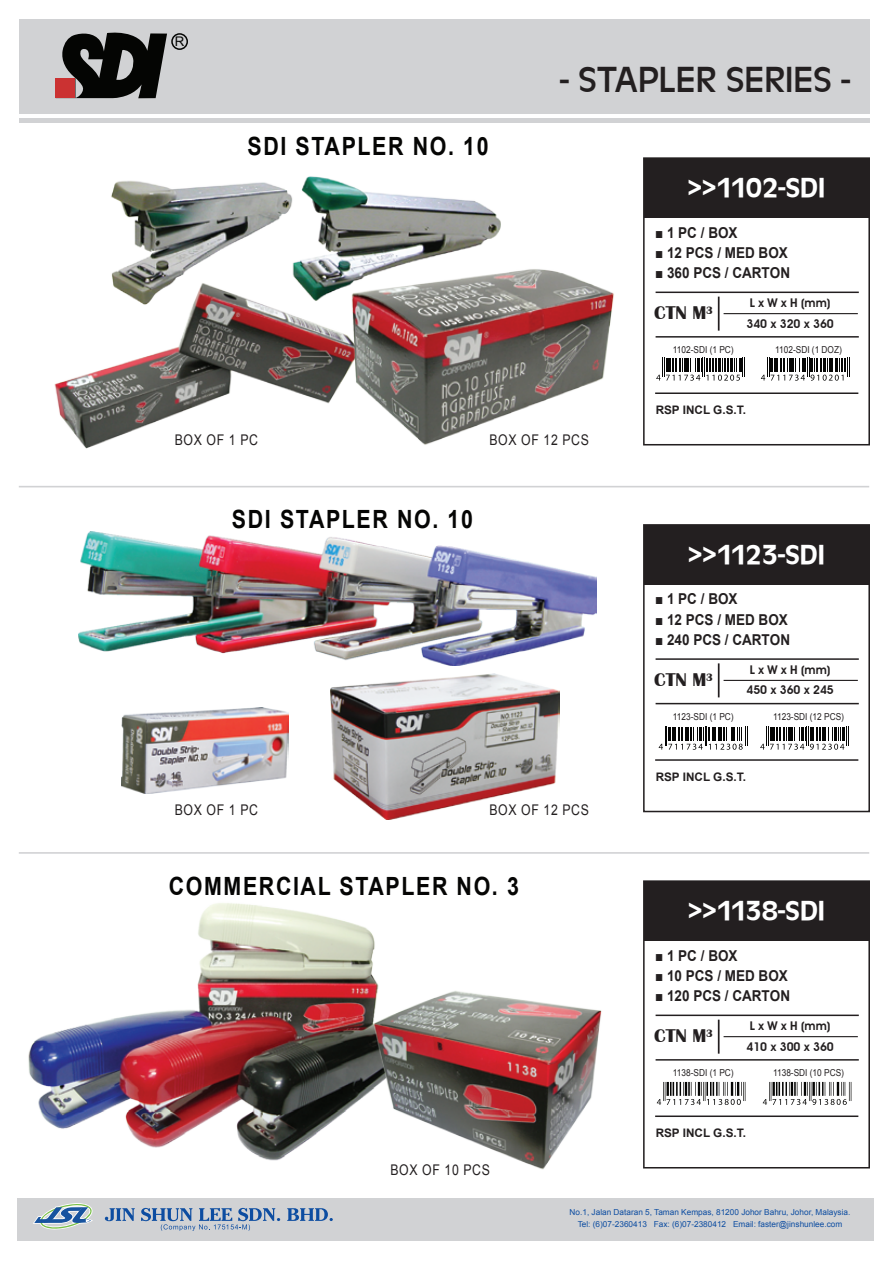
<style>
.page{position:relative;width:893px;height:1263px;background:#fff}
.page>*{position:absolute;margin:0;border:0;box-sizing:border-box;transform-origin:0 0}
.t1{font:37.5px "Antigoni";color:#231f20}
.t2{font:28.5px "Antigoni Med";color:#fff}
.t3{font:700 25.2px "Arial";letter-spacing:.075em;color:#050504;scale:.85 1}
.t4{font:700 19.05px "Britannic";color:#231f20}
.t5{font:700 15px "Arial";color:#231f20;scale:.9 1}
.t6{font:14.7px "Arial";letter-spacing:.05em;color:#231f20;scale:.83 1}
.t7{font:13.2px "Arial";color:#040503}
.t8{font:600 12px "Avant Garde IT Cby BT";color:#231f20}
.t9{font:700 11.7px "Arial";color:#231f20}
.t10{font:9.6px "Arial";color:#231f20;scale:.87 1}
.t11{font:8.25px/12px "Arial";color:#0d4da1;text-align:center}
</style>
<div class="page">
<div style="left:19px;top:20px;width:850px;height:94px;background:#d1d2d4"></div>
<div style="left:19px;top:118px;width:850px;height:5px;background:#d1d2d4"></div>
<svg style="left:62px;top:32px;width:105px;height:66px"></svg>
<div style="left:55px;top:78px;width:20px;height:20px;background:#cb3232"></div>
<div style="left:171px;top:33px;width:17px;height:17px;border:2px solid #040503;border-radius:50%"></div>
<div style="left:17px;top:1198px;width:857px;height:42px;background:#d1d2d4"></div>
<svg style="left:33px;top:1203px;width:60px;height:27px"></svg>
<svg style="left:105px;top:1208px;width:30px;height:13px"></svg>
<svg style="left:287px;top:1208px;width:46px;height:13px"></svg>
<svg style="left:141px;top:1208px;width:139px;height:23px"></svg>
<div style="left:643px;top:157px;width:227px;height:288px;border:2px solid #231f20"></div>
<div style="left:644px;top:158px;width:225px;height:60px;background:#231f20"></div>
<hr style="left:655px;top:392px;width:203px;height:2px;background:#231f20">
<hr style="left:19px;top:486px;width:850px;height:1px;background:#d1d2d4">
<hr style="left:19px;top:852px;width:850px;height:2px;background:#d1d2d4">
<hr style="left:656px;top:292px;width:203px;height:1px;background:#231f20">
<hr style="left:656px;top:336px;width:203px;height:2px;background:#231f20">
<hr style="left:724px;top:313px;width:134px;height:1px;background:#231f20">
<hr style="left:718px;top:297px;width:2px;height:34px;background:#231f20">
<div style="left:643px;top:880px;width:227px;height:288px;border:2px solid #231f20"></div>
<div style="left:644px;top:881px;width:225px;height:60px;background:#231f20"></div>
<hr style="left:655px;top:1115px;width:203px;height:2px;background:#231f20">
<hr style="left:656px;top:1014px;width:203px;height:2px;background:#231f20">
<hr style="left:656px;top:1059px;width:203px;height:1px;background:#231f20">
<hr style="left:724px;top:1036px;width:134px;height:1px;background:#231f20">
<hr style="left:718px;top:1020px;width:2px;height:34px;background:#231f20">
<div style="left:643px;top:524px;width:227px;height:288px;border:2px solid #231f20"></div>
<div style="left:644px;top:525px;width:225px;height:59px;background:#231f20"></div>
<hr style="left:655px;top:759px;width:203px;height:2px;background:#231f20">
<hr style="left:656px;top:658px;width:203px;height:2px;background:#231f20">
<hr style="left:656px;top:703px;width:203px;height:1px;background:#231f20">
<hr style="left:724px;top:680px;width:134px;height:1px;background:#231f20">
<hr style="left:718px;top:663px;width:2px;height:34px;background:#231f20">
<img style="left:54px;top:315px;width:290px;height:134px">
<img style="left:344px;top:269px;width:270px;height:176px">
<img style="left:111px;top:176px;width:404px;height:139px">
<svg style="left:656px;top:358px;width:89px;height:23px"></svg>
<svg style="left:761px;top:358px;width:89px;height:23px"></svg>
<img style="left:330px;top:673px;width:230px;height:147px">
<img style="left:121px;top:708px;width:167px;height:85px">
<img style="left:78px;top:531px;width:518px;height:135px">
<svg style="left:659px;top:727px;width:89px;height:23px"></svg>
<svg style="left:760px;top:727px;width:89px;height:23px"></svg>
<img style="left:28px;top:903px;width:350px;height:258px">
<img style="left:371px;top:985px;width:231px;height:185px">
<svg style="left:657px;top:1082px;width:89px;height:23px"></svg>
<svg style="left:763px;top:1082px;width:89px;height:23px"></svg>
<h3 class="t7" style="left:175px;top:33px;width:11px">R</h3>
<h3 class="t3" style="left:248px;top:130px;width:285px">SDI STAPLER NO. 10</h3>
<h1 class="t1" style="left:560px;top:54px;width:291px">- STAPLER SERIES -</h1>
<h2 class="t2" style="left:688px;top:169px;width:139px">&gt;&gt;1102-SDI</h2>
<h3 class="t5" style="left:655px;top:222px;width:93px">■ 1 PC / BOX</h3>
<h3 class="t5" style="left:655px;top:243px;width:149px">■ 12 PCS / MED BOX</h3>
<h3 class="t5" style="left:655px;top:263px;width:151px">■ 360 PCS / CARTON</h3>
<h3 class="t4" style="left:654px;top:302px;width:60px">CTN M<sup>3</sup></h3>
<h3 class="t8" style="left:750px;top:296px;width:82px">L x W x H (mm)</h3>
<h3 class="t8" style="left:746px;top:316px;width:89px">340 x 320 x 360</h3>
<p class="t10" style="left:673px;top:344px;width:71px">1102-SDI (1 PC)</p>
<p class="t10" style="left:775px;top:344px;width:78px">1102-SDI (1 DOZ)</p>
<h3 class="t9" style="left:656px;top:402px;width:92px">RSP INCL G.S.T.</h3>
<h3 class="t6" style="left:175px;top:430px;width:102px">BOX OF 1 PC</h3>
<h3 class="t6" style="left:489px;top:430px;width:121px">BOX OF 12 PCS</h3>
<h3 class="t3" style="left:232px;top:503px;width:285px">SDI STAPLER NO. 10</h3>
<h3 class="t6" style="left:175px;top:800px;width:102px">BOX OF 1 PC</h3>
<h3 class="t6" style="left:489px;top:800px;width:121px">BOX OF 12 PCS</h3>
<h3 class="t3" style="left:169px;top:869px;width:413px">COMMERCIAL STAPLER NO. 3</h3>
<h3 class="t6" style="left:390px;top:1161px;width:121px">BOX OF 10 PCS</h3>
<h2 class="t2" style="left:688px;top:536px;width:138px">&gt;&gt;1123-SDI</h2>
<h3 class="t5" style="left:655px;top:589px;width:93px">■ 1 PC / BOX</h3>
<h3 class="t5" style="left:655px;top:609px;width:149px">■ 12 PCS / MED BOX</h3>
<h3 class="t5" style="left:655px;top:630px;width:151px">■ 240 PCS / CARTON</h3>
<h3 class="t4" style="left:654px;top:669px;width:60px">CTN M<sup>3</sup></h3>
<h3 class="t8" style="left:750px;top:663px;width:82px">L x W x H (mm)</h3>
<h3 class="t8" style="left:746px;top:683px;width:89px">450 x 360 x 245</h3>
<p class="t10" style="left:673px;top:710px;width:71px">1123-SDI (1 PC)</p>
<p class="t10" style="left:773px;top:710px;width:83px">1123-SDI (12 PCS)</p>
<h3 class="t9" style="left:656px;top:769px;width:92px">RSP INCL G.S.T.</h3>
<h2 class="t2" style="left:688px;top:892px;width:138px">&gt;&gt;1138-SDI</h2>
<h3 class="t5" style="left:655px;top:945px;width:93px">■ 1 PC / BOX</h3>
<h3 class="t5" style="left:655px;top:966px;width:149px">■ 10 PCS / MED BOX</h3>
<h3 class="t5" style="left:655px;top:986px;width:151px">■ 120 PCS / CARTON</h3>
<h3 class="t4" style="left:654px;top:1025px;width:60px">CTN M<sup>3</sup></h3>
<h3 class="t8" style="left:750px;top:1019px;width:82px">L x W x H (mm)</h3>
<h3 class="t8" style="left:746px;top:1039px;width:89px">410 x 300 x 360</h3>
<p class="t10" style="left:673px;top:1067px;width:71px">1138-SDI (1 PC)</p>
<p class="t10" style="left:773px;top:1067px;width:83px">1138-SDI (10 PCS)</p>
<h3 class="t9" style="left:656px;top:1125px;width:92px">RSP INCL G.S.T.</h3>
<p class="t11" style="left:570px;top:1206px;width:282px">No.1, Jalan Dataran 5, Taman Kempas, 81200 Johor Bahru, Johor, Malaysia.<br>Tel: (6)07-2360413 Fax: (6)07-2380412 Email: faster@jinshunlee.com</p>
</div>
